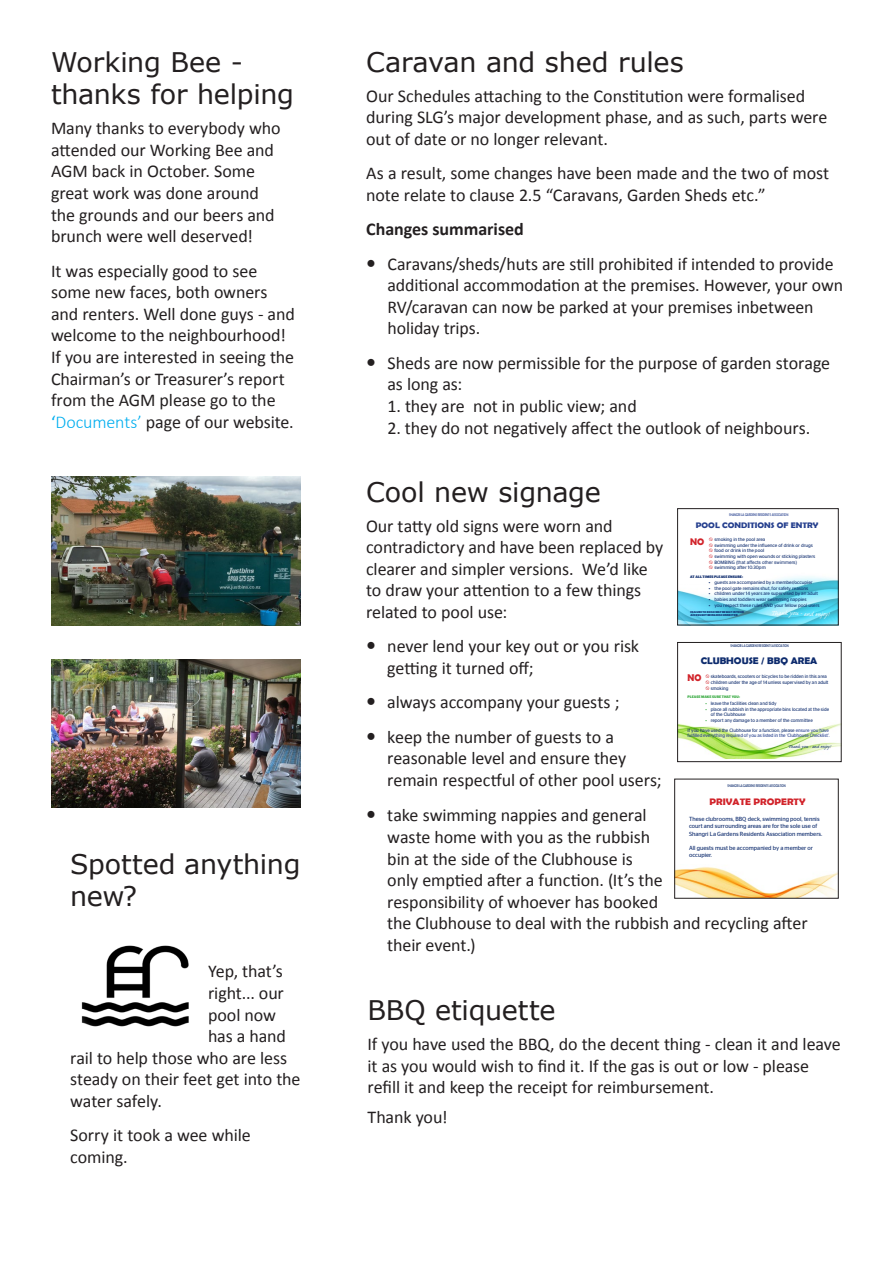
<style>
.page{position:relative;width:893px;height:1263px;background:#fff}
.page>*{position:absolute;margin:0;border:0;box-sizing:border-box;transform-origin:0 0}
.Headings{font:27px/32.4px "Verdana";letter-spacing:-.01em;color:#231f20}
.Body_copy{font:18px/21.6px "Calibri";letter-spacing:-.005em;color:#231f20}
.Headings-2{font:18px/21.6px "Calibri";letter-spacing:-.005em;color:#231f20}
.Body_copy-2{font:700 18px "Calibri";letter-spacing:-.005em;color:#231f20}
.t1{font:700 9.6px "Berlin Sans FB Demi";color:#0d2b6d;scale:1.07 1}
.t2{font:700 9.6px "Berlin Sans FB Demi";color:#d1232a}
.t3{font:700 9.45px "Berlin Sans FB Demi";color:#d1232a;scale:1.08 1}
.t4{font:700 9.45px "Berlin Sans FB Demi";color:#d1232a}
.t5{font:700 8.1px "Berlin Sans FB Demi";color:#253f8e;scale:1.11 1}
.t6{font:7.95px "Caflisch Script Pro";color:#fff}
.t7{font:6px/7.2px "Stag Sans";color:#0d2b6d}
.t8{font:6px "Caflisch Script Pro";color:#0d2b6d}
.t9{font:4.8px/5.7px "Stag Sans";color:#0d2b6d}
.t10{font:4.8px/5.8px "Stag Sans";letter-spacing:-.01em;color:#253f8e}
.t11{font:3.9px "Berlin Sans FB";color:#253f8e;scale:.72 1}
.t12{font:3.9px "Berlin Sans FB";color:#0d2b6d;scale:.7 1}
.t13{font:3.9px "Berlin Sans FB";color:#0d2b6d;scale:.69 1}
.t14{font:700 3.6px "Stag Sans";color:#0d2b6d}
.t15{font:700 3.6px "Stag Sans";color:#40ae49}
.t16{font:700 2.7px/3.3px "Stag Sans";color:#0d2b6d}
.s1{color:#00aeef}
.s2{font-weight:300;color:#00aeef}
.s3{font-family:"Arial"}
.s4{color:#0d2b6d}
.s5{color:#40ae49}
</style>
<div class="page">
<img style="left:51px;top:476px;width:249px;height:149px">
<img style="left:51px;top:659px;width:249px;height:149px">
<img style="left:679px;top:576px;width:158px;height:47px">
<div style="left:678px;top:573px;width:70px;height:10px;background:#fff"></div>
<div style="left:677px;top:508px;width:162px;height:117px;border:1px solid #231f20"></div>
<img style="left:81px;top:945px;width:108px;height:82px">
<img style="left:676px;top:867px;width:161px;height:29px">
<div style="left:674px;top:779px;width:165px;height:119px;border:1px solid #231f20"></div>
<img style="left:679px;top:723px;width:160px;height:35px">
<div style="left:677px;top:642px;width:164px;height:120px;border:1px solid #231f20"></div>
<p class="Headings" style="left:51px;top:45px;width:244px">Working Bee - thanks for helping</p>
<p class="Body_copy" style="left:51px;top:117px;width:231px">Many thanks to everybody who attended our Working Bee and<br>AGM back in October. Some great work was done around the grounds and our beers and brunch were well deserved!</p>
<p class="Body_copy" style="left:51px;top:260px;width:245px">It was especially good to see some new faces, both owners and renters. Well done guys - and welcome to the neighbourhood!<br>If you are interested in seeing the<br>Chairman’s or Treasurer’s report from the AGM please go to the <span class="s1">‘</span><span class="s2">Documents’</span> page of our website.</p>
<p class="Headings" style="left:70px;top:848px;width:232px">Spotted anything new?</p>
<p class="Body_copy" style="left:208px;top:961px;width:77px">Yep, that’s</p>
<p class="Body_copy" style="left:208px;top:982px;width:77px">right... our</p>
<p class="Body_copy" style="left:208px;top:1004px;width:70px">pool now</p>
<p class="Body_copy" style="left:208px;top:1025px;width:80px">has a hand</p>
<p class="Body_copy" style="left:70px;top:1047px;width:219px">rail to help those who are less</p>
<p class="Body_copy" style="left:70px;top:1069px;width:232px">steady on their feet get into the</p>
<p class="Body_copy" style="left:70px;top:1090px;width:93px">water safely.</p>
<p class="Body_copy" style="left:70px;top:1125px;width:182px">Sorry it took a wee while coming.</p>
<p class="Headings" style="left:366px;top:45px;width:319px">Caravan and shed rules</p>
<p class="Body_copy" style="left:366px;top:85px;width:463px">Our Schedules attaching to the Constitution were formalised during SLG’s major development phase, and as such, parts were out of date or no longer relevant.</p>
<p class="Body_copy" style="left:366px;top:163px;width:465px">As a result, some changes have been made and the two of most note relate to clause 2.5 “Caravans, Garden Sheds etc.”</p>
<p class="Body_copy-2" style="left:366px;top:218px;width:159px">Changes summarised</p>
<p class="Body_copy" style="left:387px;top:253px;width:457px">Caravans/sheds/huts are still prohibited if intended to provide additional accommodation at the premises. However, your own RV/caravan can now be parked at your premises inbetween holiday trips.</p>
<p class="Body_copy" style="left:387px;top:352px;width:444px">Sheds are now permissible for the purpose of garden storage as long as:</p>
<p class="Body_copy" style="left:387px;top:395px;width:251px">1. they are not in public view; and</p>
<p class="Body_copy" style="left:387px;top:417px;width:424px">2. they do not negatively affect the outlook of neighbours.</p>
<p class="Headings" style="left:366px;top:475px;width:236px">Cool new signage</p>
<p class="Body_copy" style="left:366px;top:515px;width:299px">Our tatty old signs were worn and contradictory and have been replaced by clearer and simpler versions. We’d like to draw your attention to a few things related to pool use:</p>
<p class="Body_copy" style="left:387px;top:636px;width:253px">never lend your key out or you risk getting it turned off;</p>
<p class="Body_copy" style="left:387px;top:692px;width:234px">always accompany your guests ;</p>
<p class="Body_copy" style="left:387px;top:726px;width:276px">keep the number of guests to a reasonable level and ensure they remain respectful of other pool users;</p>
<p class="t11" style="left:729px;top:512px;width:84px">SHANGRI LA GARDENS RESIDENTS ASSOCIATION</p>
<p class="t5" style="left:696px;top:521px;width:112px">POOL CONDITIONS OF ENTRY</p>
<p class="t4" style="left:690px;top:536px;width:16px">NO</p>
<p class="t9" style="left:714px;top:536px;width:102px">smoking in the pool area<br>swimming under the influence of drink or drugs food or drink in the pool<br>swimming with open wounds or sticking plasters BOMBING <span class="s3">(that affects other swimmers) </span>swimming after 10.30pm</p>
<p class="t14" style="left:690px;top:575px;width:54px">AT ALL TIMES PLEASE ENSURE:</p>
<p class="t9" style="left:709px;top:579px;width:105px">• guests are accompanied by a member/occupier</p>
<p class="t9" style="left:709px;top:585px;width:101px">• the pool gate remains shut, for safety reasons</p>
<p class="t9" style="left:709px;top:591px;width:111px">• children under 14 years are supervised by an adult</p>
<p class="t9" style="left:709px;top:596px;width:99px">• babies and toddlers wear swimming nappies</p>
<p class="t9" style="left:709px;top:602px;width:112px">• you respect these rules AND your fellow pool users</p>
<p class="t16" style="left:690px;top:610px;width:55px">FAILURE TO DO SO MAY RESULT IN YOUR<br>ACCESS KEY BEING DISCONNECTED</p>
<p class="t6" style="left:771px;top:609px;width:59px;rotate:1deg">Th ank you - and enjoy !</p>
<p class="t13" style="left:730px;top:643px;width:86px">SHANGRI LA GARDENS RESIDENTS ASSOCIATION</p>
<p class="t1" style="left:701px;top:655px;width:110px">CLUBHOUSE / BBQ AREA</p>
<p class="t2" style="left:687px;top:672px;width:15px">NO</p>
<p class="t9" style="left:711px;top:673px;width:119px">skateboards, scooters or bicycles to be ridden in this area children under the age of 14 unless supervised by an adult smoking</p>
<p class="t10" style="left:687px;top:727px;width:144px"><span class="s4">If you have used the Clubhouse for a function, please</span> ensure you have fulfilled everything required of you as listed in the ‘Clubhouse Checklist’.</p>
<p class="t15" style="left:687px;top:695px;width:54px">PLEASE MAKE SURE THAT YOU:</p>
<p class="t9" style="left:705px;top:700px;width:73px"><span class="s5">•</span> leave the facilities clean and tidy</p>
<p class="t9" style="left:711px;top:706px;width:120px;text-indent:-6px"><span class="s5">•</span> place all rubbish in the appropriate bins located at the side of the Clubhouse</p>
<p class="t9" style="left:705px;top:718px;width:109px"><span class="s5">•</span> report any damage to a member of the committee</p>
<p class="t8" style="left:788px;top:743px;width:44px">Thank you - and enjoy!</p>
<p class="t12" style="left:728px;top:783px;width:85px">SHANGRI LA GARDENS RESIDENTS ASSOCIATION</p>
<p class="t3" style="left:710px;top:796px;width:90px">PRIVATE PROPERTY</p>
<p class="Body_copy" style="left:387px;top:805px;width:422px">take swimming nappies and general<br>waste home with you as the rubbish<br>bin at the side of the Clubhouse is<br>only emptied after a function. (It’s the<br>responsibility of whoever has booked<br>the Clubhouse to deal with the rubbish and recycling after their event.)</p>
<p class="t7" style="left:689px;top:815px;width:135px">These clubrooms, BBQ deck, swimming pool, tennis court and surrounding areas are for the sole use of<br>Shangri La Gardens Residents Association members.</p>
<p class="t7" style="left:689px;top:844px;width:126px">All guests must be accompanied by a member or occupier.</p>
<p class="Headings" style="left:367px;top:994px;width:190px">BBQ etiquette</p>
<p class="Headings-2" style="left:367px;top:1033px;width:475px">If you have used the BBQ, do the decent thing - clean it and leave it as you would wish to find it. If the gas is out or low - please refill it and keep the receipt for reimbursement.</p>
<p class="Body_copy" style="left:367px;top:1107px;width:82px">Thank you!</p>
</div>
